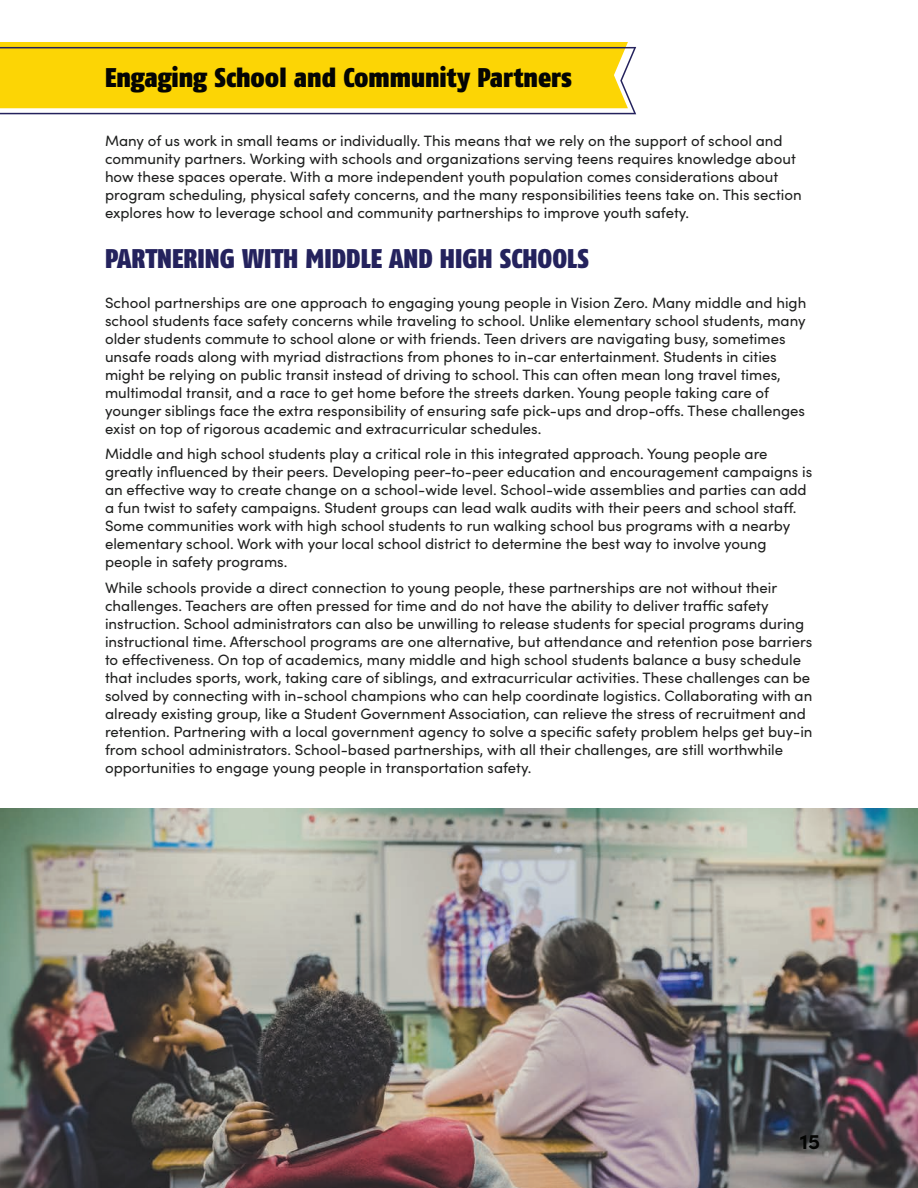
<style>
.page{position:relative;width:918px;height:1188px;background:#fff}
.page>*{position:absolute;margin:0;border:0;box-sizing:border-box;transform-origin:0 0}
.t1{font:900 27px "Fago Co";color:#040503}
.t2{font:900 27px "Fago Co";color:#24225d}
.t3{font:700 21px "Sofia Pro";color:#040503}
.t4{font:15px/18px "Sofia Pro";color:#1e1f1e}
</style>
<div class="page">
<hr style="left:0;top:42px;width:628px;height:4px;background:#fcd505">
<svg style="left:0;top:46px;width:637px;height:69px;background:#f2d020"></svg>
<img style="left:0;top:808px;width:918px;height:380px">
<h1 class="t1" style="left:105px;top:61px;width:469px">Engaging School and Community Partners</h1>
<p class="t4" style="left:105px;top:131px;width:698px">Many of us work in small teams or individually. This means that we rely on the support of school and community partners. Working with schools and organizations serving teens requires knowledge about how these spaces operate. With a more independent youth population comes considerations about program scheduling, physical safety concerns, and the many responsibilities teens take on. This section explores how to leverage school and community partnerships to improve youth safety.</p>
<h1 class="t2" style="left:105px;top:242px;width:486px">PARTNERING WITH MIDDLE AND HIGH SCHOOLS</h1>
<p class="t4" style="left:105px;top:293px;width:703px">School partnerships are one approach to engaging young people in Vision Zero. Many middle and high school students face safety concerns while traveling to school. Unlike elementary school students, many older students commute to school alone or with friends. Teen drivers are navigating busy, sometimes unsafe roads along with myriad distractions from phones to in-car entertainment. Students in cities might be relying on public transit instead of driving to school. This can often mean long travel times, multimodal transit, and a race to get home before the streets darken. Young people taking care of younger siblings face the extra responsibility of ensuring safe pick-ups and drop-offs. These challenges exist on top of rigorous academic and extracurricular schedules.</p>
<p class="t4" style="left:105px;top:444px;width:709px">Middle and high school students play a critical role in this integrated approach. Young people are greatly influenced by their peers. Developing peer-to-peer education and encouragement campaigns is an effective way to create change on a school-wide level. School-wide assemblies and parties can add a fun twist to safety campaigns. Student groups can lead walk audits with their peers and school staff.<br>Some communities work with high school students to run walking school bus programs with a nearby elementary school. Work with your local school district to determine the best way to involve young people in safety programs.</p>
<p class="t4" style="left:105px;top:578px;width:709px">While schools provide a direct connection to young people, these partnerships are not without their challenges. Teachers are often pressed for time and do not have the ability to deliver traffic safety instruction. School administrators can also be unwilling to release students for special programs during instructional time. Afterschool programs are one alternative, but attendance and retention pose barriers to effectiveness. On top of academics, many middle and high school students balance a busy schedule that includes sports, work, taking care of siblings, and extracurricular activities. These challenges can be solved by connecting with in-school champions who can help coordinate logistics. Collaborating with an already existing group, like a Student Government Association, can relieve the stress of recruitment and retention. Partnering with a local government agency to solve a specific safety problem helps get buy-in from school administrators. School-based partnerships, with all their challenges, are still worthwhile opportunities to engage young people in transportation safety.</p>
<h2 class="t3" style="left:800px;top:1125px;width:22px">15</h2>
</div>
